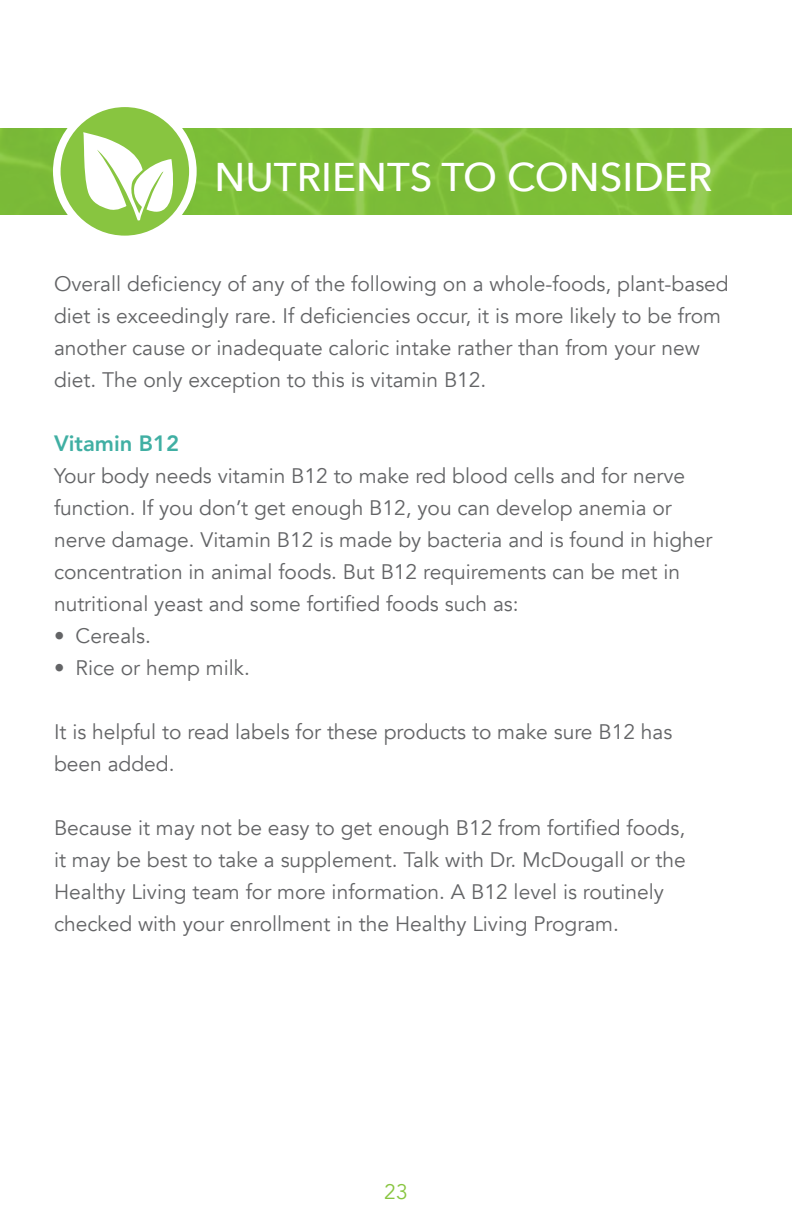
<style>
.page{position:relative;width:792px;height:1224px;background:#fff}
.page>*{position:absolute;margin:0;border:0;box-sizing:border-box;transform-origin:0 0}
.t1{font:500 40px "Avenir Next";color:#fff}
.t2{font:800 22px "Avenir";color:#40afa3}
.t3{font:21px/32px "Avenir";color:#636466}
.t4{font:21px "Avenir";color:#88c540}
</style>
<div class="page">
<svg style="left:0;top:128px;width:792px;height:87px;background:#7fbe3a"></svg>
<svg style="left:57px;top:103px;width:136px;height:136px;background:#9bce60"></svg>
<div style="left:53px;top:100px;width:144px;height:143px;border:8px solid #fff;border-radius:50%"></div>
<svg style="left:83px;top:132px;width:100px;height:93px"></svg>
<h1 class="t1" style="left:215px;top:143px;width:499px">NUTRIENTS TO CONSIDER</h1>
<p class="t3" style="left:54px;top:268px;width:676px">Overall deficiency of any of the following on a whole-foods, plant-based diet is exceedingly rare. If deficiencies occur, it is more likely to be from another cause or inadequate caloric intake rather than from your new diet. The only exception to this is vitamin B12.</p>
<p class="t2" style="left:54px;top:430px;width:127px">Vitamin B12</p>
<p class="t3" style="left:54px;top:460px;width:660px">Your body needs vitamin B12 to make red blood cells and for nerve function. If you don’t get enough B12, you can develop anemia or nerve damage. Vitamin B12 is made by bacteria and is found in higher concentration in animal foods. But B12 requirements can be met in nutritional yeast and some fortified foods such as:</p>
<p class="t3" style="left:54px;top:620px;width:99px">• Cereals.</p>
<p class="t3" style="left:54px;top:652px;width:197px">• Rice or hemp milk.</p>
<p class="t3" style="left:54px;top:716px;width:620px">It is helpful to read labels for these products to make sure B12 has been added.</p>
<p class="t3" style="left:54px;top:812px;width:633px">Because it may not be easy to get enough B12 from fortified foods, it may be best to take a supplement. Talk with Dr. McDougall or the Healthy Living team for more information. A B12 level is routinely checked with your enrollment in the Healthy Living Program.</p>
<p class="t4" style="left:384px;top:1179px;width:25px">23</p>
</div>
